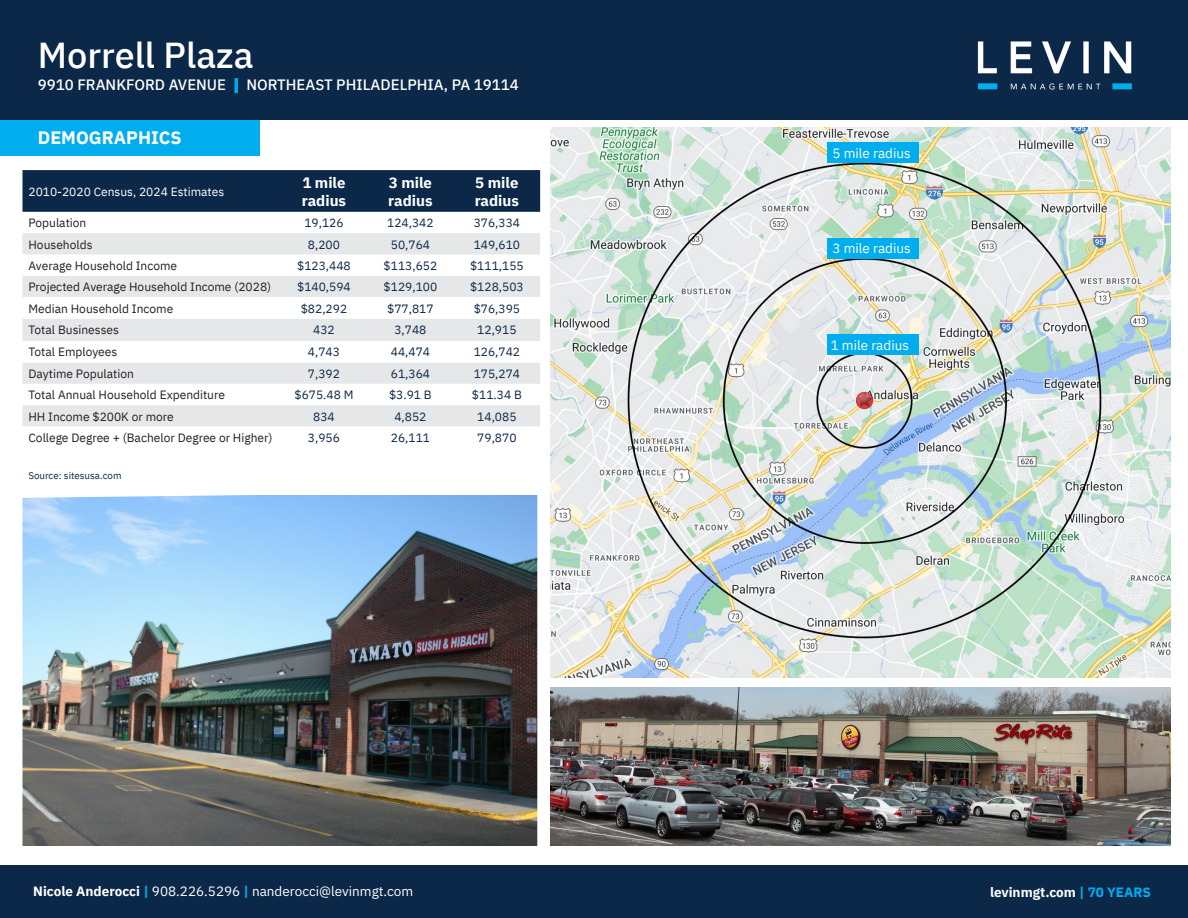
<style>
.page{position:relative;width:1188px;height:918px;background:#fff}
.page>*{position:absolute;margin:0;border:0;box-sizing:border-box;transform-origin:0 0}
.t1{font:500 36px "IBM Plex Sans";color:#fff}
.t2{font:700 18px "IBM Plex Sans";color:#fff}
.t3{font:500 15px "IBM Plex Sans";color:#fff}
.t4{font:700 15px "IBM Plex Sans";color:#fff}
.t5{font:13.5px "IBM Plex Sans";color:#fff}
.t6{font:13.5px "IBM Plex Sans";color:#fff}
.t7{font:700 13.5px "IBM Plex Sans";color:#fff}
.t8{font:12px "IBM Plex Sans";color:#231f20}
.t9{font:12px "IBM Plex Sans";color:#0b2848}
.t10{font:12px "IBM Plex Sans";color:#fff}
.t11{font:9.75px "IBM Plex Sans";color:#0b2848}
.s1{font-weight:700;color:#00adef}
.s2{font-weight:700}
.s3{color:#00aeef}
</style>
<div class="page">
<img style="left:551px;top:128px;width:619px;height:550px">
<img style="left:551px;top:688px;width:619px;height:158px">
<div style="left:0;top:120px;width:259px;height:36px;background:#00adef"></div>
<div style="left:0;top:0;width:1188px;height:120px;background:#0b2848"></div>
<img style="left:977px;top:41px;width:155px;height:49px">
<div style="left:827px;top:238px;width:92px;height:21px;background:#00adef"></div>
<div style="left:827px;top:334px;width:92px;height:21px;background:#00adef"></div>
<div style="left:22px;top:170px;width:518px;height:42px;background:#0b2848"></div>
<svg style="left:22px;top:233px;width:518px;height:64px;fill:#e6e7e9"></svg>
<svg style="left:22px;top:319px;width:518px;height:107px;fill:#e6e7e9"></svg>
<img style="left:22px;top:495px;width:515px;height:351px">
<div style="left:827px;top:142px;width:92px;height:21px;background:#00adef"></div>
<div style="left:0;top:866px;width:1188px;height:52px;background:#0b2848"></div>
<p class="t1" style="left:38px;top:27px;width:217px">Morrell Plaza</p>
<p class="t3" style="left:38px;top:73px;width:483px">9910 FRANKFORD AVENUE <span class="s1">|</span> NORTHEAST PHILADELPHIA, PA 19114</p>
<p class="t2" style="left:38px;top:123px;width:146px">DEMOGRAPHICS</p>
<p class="t10" style="left:28px;top:182px;width:197px">2010-2020 Census, 2024 Estimates</p>
<p class="t4" style="left:302px;top:171px;width:45px">1 mile</p>
<p class="t4" style="left:302px;top:189px;width:46px">radius</p>
<p class="t4" style="left:389px;top:171px;width:45px">3 mile</p>
<p class="t4" style="left:388px;top:189px;width:46px">radius</p>
<p class="t4" style="left:475px;top:171px;width:45px">5 mile</p>
<p class="t4" style="left:475px;top:189px;width:46px">radius</p>
<p class="t8" style="left:28px;top:214px;width:59px">Population</p>
<p class="t9" style="left:304px;top:214px;width:41px">19,126</p>
<p class="t9" style="left:387px;top:214px;width:48px">124,342</p>
<p class="t9" style="left:474px;top:214px;width:48px">376,334</p>
<p class="t8" style="left:28px;top:235px;width:66px">Households</p>
<p class="t9" style="left:308px;top:235px;width:34px">8,200</p>
<p class="t9" style="left:391px;top:235px;width:41px">50,764</p>
<p class="t9" style="left:474px;top:235px;width:48px">149,610</p>
<p class="t8" style="left:28px;top:256px;width:150px">Average Household Income</p>
<p class="t9" style="left:297px;top:256px;width:55px">$123,448</p>
<p class="t9" style="left:384px;top:256px;width:55px">$113,652</p>
<p class="t9" style="left:470px;top:256px;width:55px">$111,155</p>
<p class="t8" style="left:28px;top:278px;width:244px">Projected Average Household Income (2028)</p>
<p class="t9" style="left:297px;top:278px;width:55px">$140,594</p>
<p class="t9" style="left:384px;top:278px;width:55px">$129,100</p>
<p class="t9" style="left:470px;top:278px;width:55px">$128,503</p>
<p class="t8" style="left:28px;top:299px;width:146px">Median Household Income</p>
<p class="t9" style="left:301px;top:299px;width:48px">$82,292</p>
<p class="t9" style="left:387px;top:299px;width:48px">$77,817</p>
<p class="t9" style="left:474px;top:299px;width:48px">$76,395</p>
<p class="t8" style="left:28px;top:321px;width:92px">Total Businesses</p>
<p class="t9" style="left:313px;top:321px;width:23px">432</p>
<p class="t9" style="left:394px;top:321px;width:34px">3,748</p>
<p class="t9" style="left:477px;top:321px;width:41px">12,915</p>
<p class="t8" style="left:28px;top:343px;width:90px">Total Employees</p>
<p class="t9" style="left:308px;top:343px;width:34px">4,743</p>
<p class="t9" style="left:391px;top:343px;width:41px">44,474</p>
<p class="t9" style="left:474px;top:343px;width:48px">126,742</p>
<p class="t8" style="left:28px;top:364px;width:107px">Daytime Population</p>
<p class="t9" style="left:308px;top:364px;width:34px">7,392</p>
<p class="t9" style="left:391px;top:364px;width:41px">61,364</p>
<p class="t9" style="left:474px;top:364px;width:48px">175,274</p>
<p class="t8" style="left:28px;top:386px;width:198px">Total Annual Household Expenditure</p>
<p class="t9" style="left:295px;top:386px;width:61px">$675.48 M</p>
<p class="t9" style="left:389px;top:386px;width:44px">$3.91 B</p>
<p class="t9" style="left:472px;top:386px;width:51px">$11.34 B</p>
<p class="t8" style="left:28px;top:407px;width:147px">HH Income $200K or more</p>
<p class="t9" style="left:313px;top:407px;width:23px">834</p>
<p class="t9" style="left:394px;top:407px;width:34px">4,852</p>
<p class="t9" style="left:477px;top:407px;width:41px">14,085</p>
<p class="t8" style="left:28px;top:429px;width:246px">College Degree + (Bachelor Degree or Higher)</p>
<p class="t9" style="left:308px;top:429px;width:34px">3,956</p>
<p class="t9" style="left:391px;top:429px;width:41px">26,111</p>
<p class="t9" style="left:477px;top:429px;width:41px">79,870</p>
<p class="t11" style="left:28px;top:468px;width:95px">Source: sitesusa.com</p>
<p class="t6" style="left:832px;top:142px;width:80px">5 mile radius</p>
<p class="t6" style="left:832px;top:238px;width:80px">3 mile radius</p>
<p class="t6" style="left:831px;top:335px;width:80px">1 mile radius</p>
<p class="t5" style="left:33px;top:881px;width:381px"><span class="s2">Nicole Anderocci</span> <span class="s1">|</span> 908.226.5296 <span class="s1">|</span> nanderocci@levinmgt.com</p>
<p class="t7" style="left:990px;top:882px;width:162px">levinmgt.com <span class="s3">| 70 YEARS</span></p>
</div>
